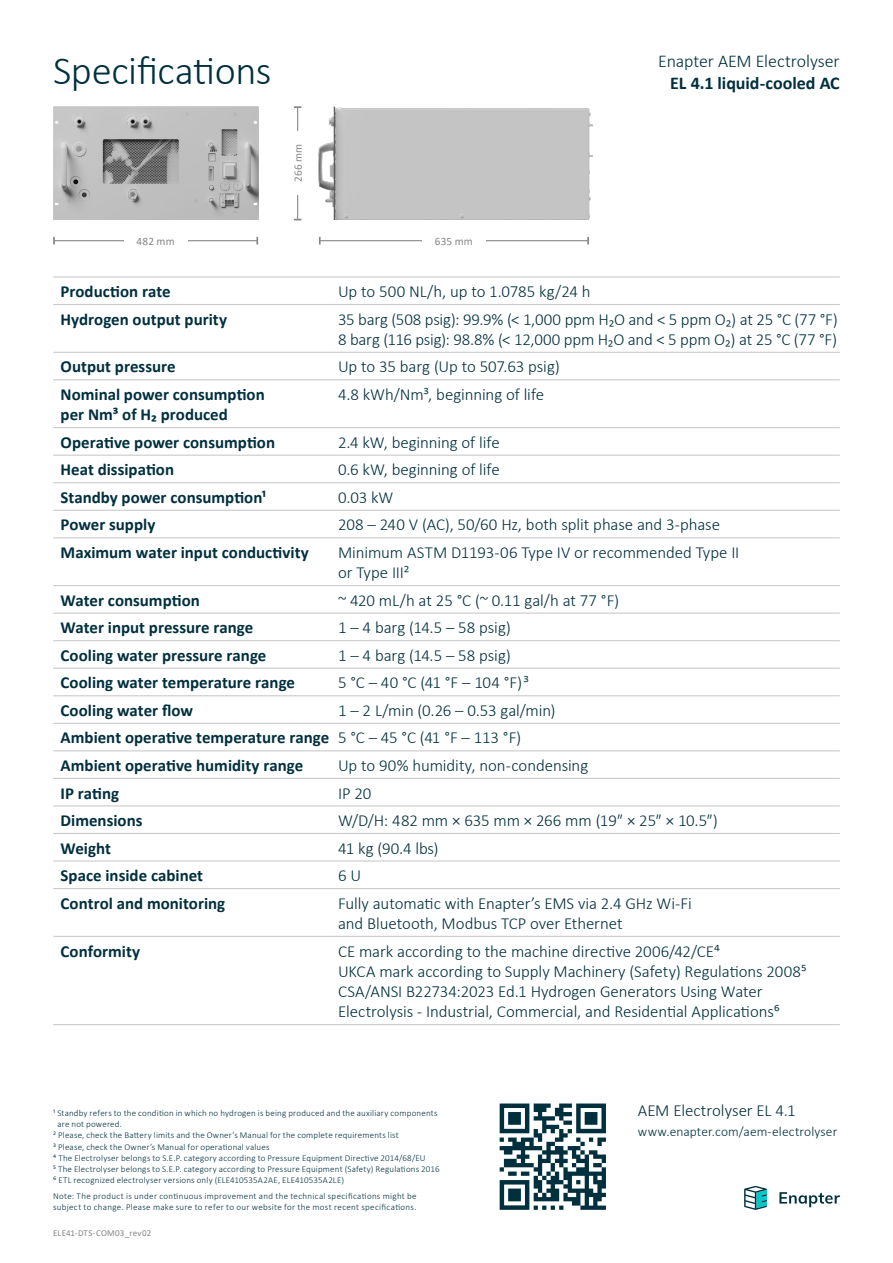
<style>
.page{position:relative;width:893px;height:1263px;background:#fff}
.page>*{position:absolute;margin:0;border:0;box-sizing:border-box;transform-origin:0 0}
.t1{font:300 40.5px "Calibri";letter-spacing:-.01em;color:#002f3d}
.t2{font:300 18px "Calibri";letter-spacing:-.01em;color:#002f3d}
.t3{font:700 18px "Calibri";color:#002f3d}
.t4{font:300 16.8px/20.2px "Calibri";letter-spacing:-.005em;color:#002f3d}
.t5{font:700 16.8px/27.6px "Calibri";color:#002f3d}
.t6{font:300 13.5px "Calibri";letter-spacing:.005em;color:#002f3d}
.t7{font:11.25px "Calibri";letter-spacing:.01em;color:#878787}
.t8{font:300 9px/11.2px "Calibri";letter-spacing:.02em;color:#002f3d}
.t9{font:9px "Calibri";letter-spacing:.02em;color:#878787}
.s1{font-weight:300}
</style>
<div class="page">
<svg style="left:744px;top:1186px;width:23px;height:24px"></svg>
<svg style="left:779px;top:1192px;width:61px;height:15px"></svg>
<hr style="left:53px;top:304px;width:285px;height:1px;background:#cbcbcb">
<hr style="left:338px;top:304px;width:502px;height:1px;background:#cbcbcb">
<hr style="left:53px;top:352px;width:285px;height:1px;background:#cbcbcb">
<hr style="left:338px;top:352px;width:502px;height:1px;background:#cbcbcb">
<hr style="left:53px;top:379px;width:285px;height:1px;background:#cbcbcb">
<hr style="left:338px;top:379px;width:502px;height:1px;background:#cbcbcb">
<hr style="left:53px;top:427px;width:285px;height:1px;background:#cbcbcb">
<hr style="left:338px;top:427px;width:502px;height:1px;background:#cbcbcb">
<hr style="left:53px;top:455px;width:285px;height:1px;background:#cbcbcb">
<hr style="left:338px;top:455px;width:502px;height:1px;background:#cbcbcb">
<hr style="left:53px;top:482px;width:285px;height:1px;background:#cbcbcb">
<hr style="left:53px;top:510px;width:285px;height:1px;background:#cbcbcb">
<hr style="left:53px;top:537px;width:285px;height:1px;background:#cbcbcb">
<hr style="left:53px;top:585px;width:285px;height:1px;background:#cbcbcb">
<hr style="left:338px;top:585px;width:502px;height:1px;background:#cbcbcb">
<hr style="left:53px;top:613px;width:285px;height:1px;background:#cbcbcb">
<hr style="left:338px;top:613px;width:502px;height:1px;background:#cbcbcb">
<hr style="left:53px;top:640px;width:285px;height:1px;background:#cbcbcb">
<hr style="left:338px;top:640px;width:502px;height:1px;background:#cbcbcb">
<hr style="left:53px;top:668px;width:285px;height:1px;background:#cbcbcb">
<hr style="left:338px;top:668px;width:502px;height:1px;background:#cbcbcb">
<hr style="left:53px;top:695px;width:285px;height:1px;background:#cbcbcb">
<hr style="left:338px;top:695px;width:502px;height:1px;background:#cbcbcb">
<hr style="left:53px;top:723px;width:285px;height:1px;background:#cbcbcb">
<hr style="left:338px;top:723px;width:502px;height:1px;background:#cbcbcb">
<hr style="left:53px;top:750px;width:285px;height:1px;background:#cbcbcb">
<hr style="left:338px;top:750px;width:502px;height:1px;background:#cbcbcb">
<hr style="left:53px;top:778px;width:285px;height:1px;background:#cbcbcb">
<hr style="left:338px;top:778px;width:502px;height:1px;background:#cbcbcb">
<hr style="left:53px;top:805px;width:285px;height:1px;background:#cbcbcb">
<hr style="left:338px;top:805px;width:502px;height:1px;background:#cbcbcb">
<hr style="left:53px;top:833px;width:285px;height:1px;background:#cbcbcb">
<hr style="left:338px;top:833px;width:502px;height:1px;background:#cbcbcb">
<hr style="left:53px;top:860px;width:285px;height:1px;background:#cbcbcb">
<hr style="left:338px;top:860px;width:502px;height:1px;background:#cbcbcb">
<hr style="left:338px;top:482px;width:502px;height:1px;background:#cbcbcb">
<hr style="left:338px;top:510px;width:502px;height:1px;background:#cbcbcb">
<hr style="left:338px;top:537px;width:502px;height:1px;background:#cbcbcb">
<hr style="left:53px;top:276px;width:285px;height:2px;background:#cbcbcb">
<hr style="left:53px;top:1024px;width:285px;height:1px;background:#cbcbcb">
<hr style="left:338px;top:276px;width:502px;height:2px;background:#cbcbcb">
<hr style="left:338px;top:1024px;width:502px;height:1px;background:#cbcbcb">
<hr style="left:53px;top:888px;width:285px;height:1px;background:#cbcbcb">
<hr style="left:53px;top:936px;width:285px;height:1px;background:#cbcbcb">
<hr style="left:338px;top:888px;width:502px;height:1px;background:#cbcbcb">
<hr style="left:338px;top:936px;width:502px;height:1px;background:#cbcbcb">
<svg style="left:500px;top:1103px;width:106px;height:107px"></svg>
<hr style="left:297px;top:107px;width:1px;height:113px;background:#878787">
<svg style="left:294px;top:106px;width:7px;height:2px"></svg>
<div style="left:287px;top:131px;width:21px;height:64px;background:#fff"></div>
<hr style="left:54px;top:240px;width:203px;height:1px;background:#878787">
<svg style="left:53px;top:237px;width:2px;height:7px"></svg>
<svg style="left:256px;top:237px;width:2px;height:7px"></svg>
<div style="left:124px;top:230px;width:64px;height:21px;background:#fff"></div>
<hr style="left:320px;top:240px;width:268px;height:1px;background:#878787">
<svg style="left:319px;top:237px;width:2px;height:7px"></svg>
<svg style="left:587px;top:237px;width:2px;height:7px"></svg>
<div style="left:422px;top:230px;width:64px;height:21px;background:#fff"></div>
<img style="left:53px;top:106px;width:205px;height:113px">
<img style="left:319px;top:106px;width:273px;height:113px">
<h1 class="t1" style="left:53px;top:45px;width:220px">Specifications</h1>
<p class="t7" style="left:290px;top:182px;width:39px;rotate:-90deg">266 mm</p>
<p class="t7" style="left:137px;top:233px;width:40px">482 mm</p>
<p class="t7" style="left:435px;top:233px;width:39px">635 mm</p>
<p class="t2" style="left:658px;top:50px;width:183px">Enapter AEM Electrolyser</p>
<p class="t3" style="left:670px;top:70px;width:171px">EL 4.1 liquid-cooled AC</p>
<p class="t5" style="left:61px;top:277px;width:112px">Production rate</p>
<p class="t4" style="left:338px;top:281px;width:254px">Up to 500 NL/h, up to 1.0785 kg/24 h</p>
<p class="t5" style="left:61px;top:305px;width:168px">Hydrogen output purity</p>
<p class="t4" style="left:338px;top:309px;width:501px">35 barg (508 psig): 99.9% (&lt; 1,000 ppm H₂O and &lt; 5 ppm O₂) at 25 °C (77 °F)<br>8 barg (116 psig): 98.8% (&lt; 12,000 ppm H₂O and &lt; 5 ppm O₂) at 25 °C (77 °F)</p>
<p class="t5" style="left:61px;top:353px;width:117px">Output pressure</p>
<p class="t4" style="left:338px;top:357px;width:223px">Up to 35 barg (Up to 507.63 psig)</p>
<p class="t5" style="left:61px;top:384px;width:206px;line-height:20.2px">Nominal power consumption per Nm³ of H₂ produced</p>
<p class="t4" style="left:338px;top:384px;width:208px">4.8 kWh/Nm³, beginning of life</p>
<p class="t5" style="left:61px;top:428px;width:216px">Operative power consumption</p>
<p class="t4" style="left:338px;top:432px;width:163px">2.4 kW, beginning of life</p>
<p class="t5" style="left:61px;top:456px;width:115px">Heat dissipation</p>
<p class="t4" style="left:338px;top:459px;width:163px">0.6 kW, beginning of life</p>
<p class="t5" style="left:61px;top:483px;width:207px">Standby power consumption¹</p>
<p class="t4" style="left:338px;top:487px;width:57px">0.03 kW</p>
<p class="t5" style="left:61px;top:511px;width:96px">Power supply</p>
<p class="t4" style="left:338px;top:514px;width:384px">208 – 240 V (AC), 50/60 Hz, both split phase and 3-phase</p>
<p class="t5" style="left:61px;top:538px;width:250px">Maximum water input conductivity</p>
<p class="t4" style="left:338px;top:542px;width:403px">Minimum ASTM D1193-06 Type IV or recommended Type II or Type III²</p>
<p class="t5" style="left:61px;top:586px;width:141px">Water consumption</p>
<p class="t4" style="left:338px;top:590px;width:283px">~ 420 mL/h at 25 °C (~ 0.11 gal/h at 77 °F)</p>
<p class="t5" style="left:61px;top:614px;width:194px">Water input pressure range</p>
<p class="t4" style="left:338px;top:617px;width:174px">1 – 4 barg (14.5 – 58 psig)</p>
<p class="t5" style="left:61px;top:641px;width:207px">Cooling water pressure range</p>
<p class="t4" style="left:338px;top:645px;width:174px">1 – 4 barg (14.5 – 58 psig)</p>
<p class="t5" style="left:61px;top:669px;width:236px">Cooling water temperature range</p>
<p class="t4" style="left:338px;top:672px;width:193px">5 °C – 40 °C (41 °F – 104 °F) ³</p>
<p class="t5" style="left:61px;top:696px;width:134px">Cooling water flow</p>
<p class="t5" style="left:61px;top:696px;width:496px;text-indent:277px"><span class="s1">1 – 2 L/min (0.26 – 0.53 gal/min)<br></span>Ambient operative temperature range <span class="s1">5 °C – 45 °C (41 °F – 113 °F)<br></span>Ambient operative humidity range</p>
<p class="t4" style="left:338px;top:755px;width:252px">Up to 90% humidity, non-condensing</p>
<p class="t5" style="left:61px;top:779px;width:60px">IP rating</p>
<p class="t4" style="left:338px;top:783px;width:35px">IP 20</p>
<p class="t5" style="left:61px;top:806px;width:83px">Dimensions</p>
<p class="t4" style="left:338px;top:810px;width:381px">W/D/H: 482 mm × 635 mm × 266 mm (19″ × 25″ × 10.5″)</p>
<p class="t5" style="left:61px;top:834px;width:52px">Weight</p>
<p class="t4" style="left:338px;top:838px;width:102px">41 kg (90.4 lbs)</p>
<p class="t5" style="left:61px;top:861px;width:144px">Space inside cabinet</p>
<p class="t4" style="left:338px;top:865px;width:25px">6 U</p>
<p class="t5" style="left:61px;top:889px;width:166px">Control and monitoring</p>
<p class="t4" style="left:338px;top:893px;width:355px">Fully automatic with Enapter’s EMS via 2.4 GHz Wi-Fi and Bluetooth, Modbus TCP over Ethernet</p>
<p class="t5" style="left:61px;top:937px;width:81px">Conformity</p>
<p class="t4" style="left:338px;top:941px;width:470px">CE mark according to the machine directive 2006/42/CE⁴<br>UKCA mark according to Supply Machinery (Safety) Regulations 2008⁵<br>CSA/ANSI B22734:2023 Ed.1 Hydrogen Generators Using Water Electrolysis - Industrial, Commercial, and Residential Applications⁶</p>
<p class="t8" style="left:53px;top:1107px;width:386px">¹ Standby refers to the condition in which no hydrogen is being produced and the auxiliary components</p>
<p class="t8" style="left:57px;top:1118px;width:66px">are not powered.</p>
<p class="t8" style="left:53px;top:1129px;width:347px">² Please, check the Battery limits and the Owner’s Manual for the complete requirements list</p>
<p class="t8" style="left:53px;top:1141px;width:218px">³ Please, check the Owner’s Manual for operational values</p>
<p class="t8" style="left:53px;top:1152px;width:374px">⁴ The Electrolyser belongs to S.E.P. category according to Pressure Equipment Directive 2014/68/EU</p>
<p class="t8" style="left:53px;top:1163px;width:388px">⁵ The Electrolyser belongs to S.E.P. category according to Pressure Equipment (Safety) Regulations 2016</p>
<p class="t8" style="left:53px;top:1174px;width:293px">⁶ ETL recognized electrolyser versions only (ELE410535A2AE, ELE410535A2LE)</p>
<p class="t8" style="left:53px;top:1190px;width:365px">Note: The product is under continuous improvement and the technical specifications might be subject to change. Please make sure to refer to our website for the most recent specifications.</p>
<p class="t9" style="left:53px;top:1227px;width:100px">ELE41-DTS-COM03_rev02</p>
<p class="t4" style="left:638px;top:1100px;width:160px">AEM Electrolyser EL 4.1</p>
<p class="t6" style="left:638px;top:1123px;width:201px">www.enapter.com/aem-electrolyser</p>
</div>
